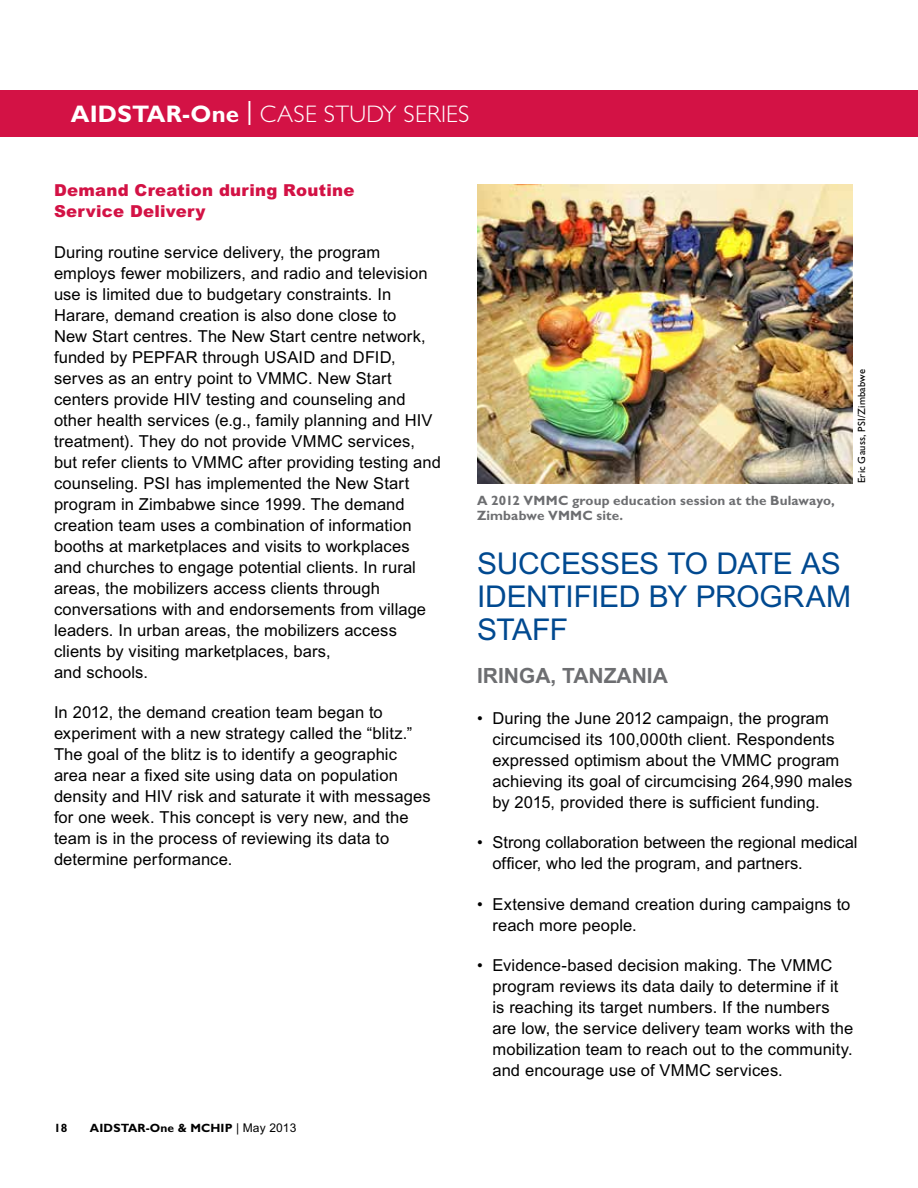
<style>
.page{position:relative;width:918px;height:1188px;background:#fff}
.page>*{position:absolute;margin:0;border:0;box-sizing:border-box;transform-origin:0 0}
.t1{font:30px/33px "Arial MT Std";letter-spacing:-.01em;color:#004990}
.t2{font:300 24px "Gill Sans Std";letter-spacing:.01em;color:#fff}
.t3{font:700 21px "Arial MT Std";color:#6d6e71}
.t4{font:16.5px/21px "Arial MT Std";letter-spacing:.005em;color:#000}
.t5{font:900 16.5px/21px "Arial MT Std";letter-spacing:.015em;color:#d31245}
.Figure_Legend{font:700 13.5px/15px "Gill Sans Std";letter-spacing:.01em;color:#6d6e71}
.t6{font:700 12px "Gill Sans Std";letter-spacing:.01em;color:#000}
.Figure_Legend-2{font:10.5px "Gill Sans Std";letter-spacing:.015em;color:#000}
.s1{font-weight:700}
.s2{font-weight:400}
.s3{font-family:"Arial MT Std";font-weight:400}
</style>
<div class="page">
<div style="left:0;top:90px;width:918px;height:47px;background:#d31245"></div>
<img style="left:477px;top:185px;width:375px;height:298px">
<h2 class="t2" style="left:71px;top:100px;width:400px"><span class="s1">AIDSTAR-One</span> <span class="s2">|</span> CASE STUDY SERIES</h2>
<p class="t5" style="left:54px;top:180px;width:302px">Demand Creation during Routine<br>Service Delivery</p>
<p class="t4" style="left:54px;top:242px;width:389px">During routine service delivery, the program employs fewer mobilizers, and radio and television use is limited due to budgetary constraints. In Harare, demand creation is also done close to<br>New Start centres. The New Start centre network, funded by PEPFAR through USAID and DFID, serves as an entry point to VMMC. New Start centers provide HIV testing and counseling and other health services (e.g., family planning and HIV treatment). They do not provide VMMC services, but refer clients to VMMC after providing testing and counseling. PSI has implemented the New Start program in Zimbabwe since 1999. The demand creation team uses a combination of information booths at marketplaces and visits to workplaces and churches to engage potential clients. In rural areas, the mobilizers access clients through conversations with and endorsements from village leaders. In urban areas, the mobilizers access clients by visiting marketplaces, bars,<br>and schools.</p>
<p class="t4" style="left:54px;top:702px;width:378px">In 2012, the demand creation team began to experiment with a new strategy called the “blitz.” The goal of the blitz is to identify a geographic area near a fixed site using data on population density and HIV risk and saturate it with messages for one week. This concept is very new, and the team is in the process of reviewing its data to determine performance.</p>
<p class="t6" style="left:54px;top:1121px;width:15px">18</p>
<p class="t6" style="left:90px;top:1121px;width:208px">AIDSTAR-One &amp; MCHIP <span class="s3">| May 2013</span></p>
<p class="Figure_Legend" style="left:477px;top:493px;width:359px">A 2012 VMMC group education session at the Bulawayo,<br>Zimbabwe VMMC site.</p>
<p class="Figure_Legend-2" style="left:856px;top:483px;width:116px;rotate:-90deg">Eric Gauss, PSI/Zimbabwe</p>
<p class="t1" style="left:477px;top:547px;width:376px">SUCCESSES TO DATE AS<br>IDENTIFIED BY PROGRAM<br>STAFF</p>
<p class="t3" style="left:477px;top:664px;width:192px">IRINGA, TANZANIA</p>
<p class="t4" style="left:492px;top:708px;width:362px;text-indent:-15px">• During the June 2012 campaign, the program circumcised its 100,000th client. Respondents expressed optimism about the VMMC program achieving its goal of circumcising 264,990 males by 2015, provided there is sufficient funding.</p>
<p class="t4" style="left:492px;top:832px;width:367px;text-indent:-15px">• Strong collaboration between the regional medical officer, who led the program, and partners.</p>
<p class="t4" style="left:492px;top:894px;width:360px;text-indent:-15px">• Extensive demand creation during campaigns to reach more people.</p>
<p class="t4" style="left:492px;top:955px;width:362px;text-indent:-15px">• Evidence-based decision making. The VMMC program reviews its data daily to determine if it is reaching its target numbers. If the numbers are low, the service delivery team works with the mobilization team to reach out to the community. and encourage use of VMMC services.</p>
</div>
